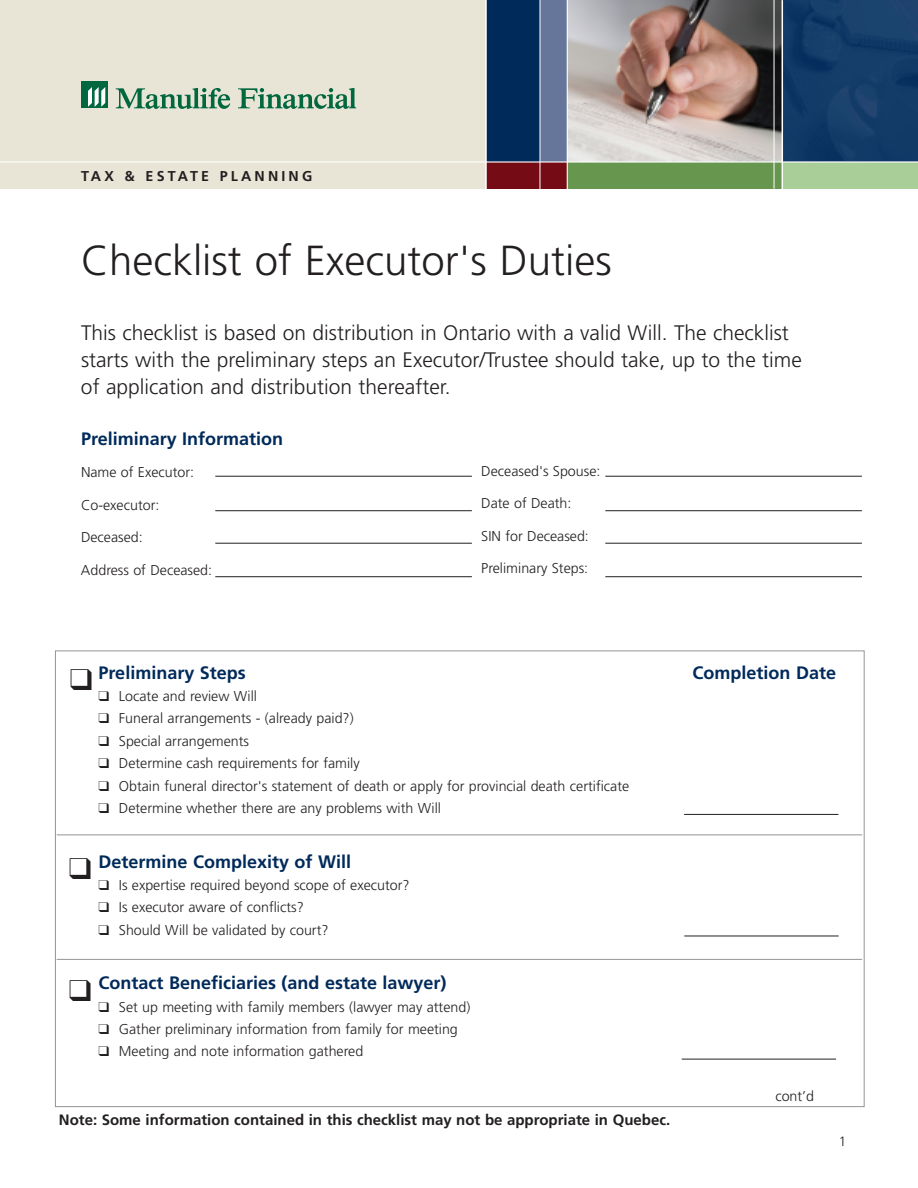
<style>
.page{position:relative;width:918px;height:1188px;background:#fff}
.page>*{position:absolute;margin:0;border:0;box-sizing:border-box;transform-origin:0 0}
.t1{font:300 42px "Frutiger";color:#231f20}
.t2{font:300 21px/27px "Frutiger";color:#231f20}
.t3{font:700 18px "Frutiger";color:#002a5a}
.t4{font:700 15px "Frutiger";color:#231f20}
.t5{font:300 14.25px "Frutiger";color:#231f20}
.t6{font:700 14.25px "Frutiger";letter-spacing:.22em;color:#231f20}
.t7{font:300 13.5px "Frutiger";color:#231f20}
</style>
<div class="page">
<div style="left:0;top:0;width:918px;height:189px;background:#e8e4d6"></div>
<div style="left:486px;top:0;width:432px;height:189px;background:#66769b"></div>
<svg style="left:116px;top:88px;width:114px;height:21px"></svg>
<svg style="left:238px;top:88px;width:118px;height:21px"></svg>
<div style="left:81px;top:81px;width:27px;height:27px;background:#00673e"></div>
<svg style="left:88px;top:87px;width:17px;height:20px"></svg>
<img style="left:568px;top:0;width:214px;height:161px">
<div style="left:486px;top:0;width:54px;height:189px;background:#002a5a"></div>
<div style="left:486px;top:162px;width:81px;height:27px;background:#750c15"></div>
<img style="left:783px;top:0;width:135px;height:160px">
<div style="left:567px;top:162px;width:216px;height:27px;background:#67964f"></div>
<hr style="left:540px;top:0;width:1px;height:189px;background:#fff">
<hr style="left:485px;top:0;width:2px;height:189px;background:#fff">
<hr style="left:567px;top:0;width:1px;height:189px;background:#fff">
<div style="left:783px;top:162px;width:135px;height:27px;background:#a9ce97"></div>
<hr style="left:0;top:161px;width:918px;height:2px;background:#fff">
<hr style="left:782px;top:0;width:1px;height:189px;background:#fff">
<hr style="left:774px;top:0;width:1px;height:189px;background:#fff">
<hr style="left:684px;top:814px;width:154px;height:1px;background:#231f20">
<hr style="left:215px;top:476px;width:257px;height:1px;background:#231f20">
<hr style="left:215px;top:510px;width:257px;height:1px;background:#231f20">
<hr style="left:215px;top:543px;width:257px;height:1px;background:#231f20">
<hr style="left:215px;top:576px;width:257px;height:1px;background:#231f20">
<hr style="left:605px;top:476px;width:257px;height:1px;background:#231f20">
<hr style="left:605px;top:510px;width:257px;height:1px;background:#231f20">
<hr style="left:605px;top:543px;width:257px;height:1px;background:#231f20">
<hr style="left:605px;top:576px;width:257px;height:1px;background:#231f20">
<hr style="left:57px;top:835px;width:805px;height:1px;background:#939598">
<hr style="left:57px;top:959px;width:805px;height:1px;background:#939598">
<hr style="left:684px;top:936px;width:155px;height:1px;background:#231f20">
<hr style="left:682px;top:1059px;width:154px;height:1px;background:#231f20">
<p class="t6" style="left:81px;top:171px;width:233px">TAX &amp; ESTATE PLANNING</p>
<h1 class="t1" style="left:81px;top:243px;width:532px">Checklist of Executor's Duties</h1>
<h2 class="t2" style="left:81px;top:321px;width:722px">This checklist is based on distribution in Ontario with a valid Will. The checklist starts with the preliminary steps an Executor/Trustee should take, up to the time of application and distribution thereafter.</h2>
<p class="t3" style="left:81px;top:431px;width:204px">Preliminary Information</p>
<p class="t5" style="left:81px;top:467px;width:115px">Name of Executor:</p>
<p class="t5" style="left:81px;top:499px;width:80px">Co-executor:</p>
<p class="t5" style="left:81px;top:532px;width:63px">Deceased:</p>
<p class="t5" style="left:81px;top:564px;width:133px">Address of Deceased:</p>
<p class="t5" style="left:481px;top:465px;width:121px">Deceased's Spouse:</p>
<p class="t5" style="left:481px;top:498px;width:92px">Date of Death:</p>
<p class="t5" style="left:481px;top:530px;width:109px">SIN for Deceased:</p>
<p class="t5" style="left:481px;top:563px;width:108px">Preliminary Steps:</p>
<p class="t3" style="left:99px;top:665px;width:149px">Preliminary Steps</p>
<p class="t3" style="left:693px;top:665px;width:145px">Completion Date</p>
<p class="t5" style="left:99px;top:690px;width:160px">❑ Locate and review Will</p>
<p class="t5" style="left:99px;top:713px;width:257px">❑ Funeral arrangements - (already paid?)</p>
<p class="t5" style="left:99px;top:735px;width:152px">❑ Special arrangements</p>
<p class="t5" style="left:99px;top:758px;width:263px">❑ Determine cash requirements for family</p>
<p class="t5" style="left:99px;top:780px;width:532px">❑ Obtain funeral director's statement of death or apply for provincial death certificate</p>
<p class="t5" style="left:99px;top:802px;width:344px">❑ Determine whether there are any problems with Will</p>
<p class="t3" style="left:99px;top:854px;width:254px">Determine Complexity of Will</p>
<p class="t5" style="left:99px;top:879px;width:313px">❑ Is expertise required beyond scope of executor?</p>
<p class="t5" style="left:99px;top:902px;width:207px">❑ Is executor aware of conflicts?</p>
<p class="t5" style="left:99px;top:924px;width:231px">❑ Should Will be validated by court?</p>
<p class="t3" style="left:99px;top:976px;width:350px">Contact Beneficiaries (and estate lawyer)</p>
<p class="t5" style="left:99px;top:1001px;width:373px">❑ Set up meeting with family members (lawyer may attend)</p>
<p class="t5" style="left:99px;top:1023px;width:361px">❑ Gather preliminary information from family for meeting</p>
<p class="t5" style="left:99px;top:1046px;width:266px">❑ Meeting and note information gathered</p>
<p class="t5" style="left:775px;top:1091px;width:40px">cont’d</p>
<p class="t4" style="left:59px;top:1114px;width:613px">Note: Some information contained in this checklist may not be appropriate in Quebec.</p>
<p class="t7" style="left:839px;top:1135px;width:9px">1</p>
</div>
